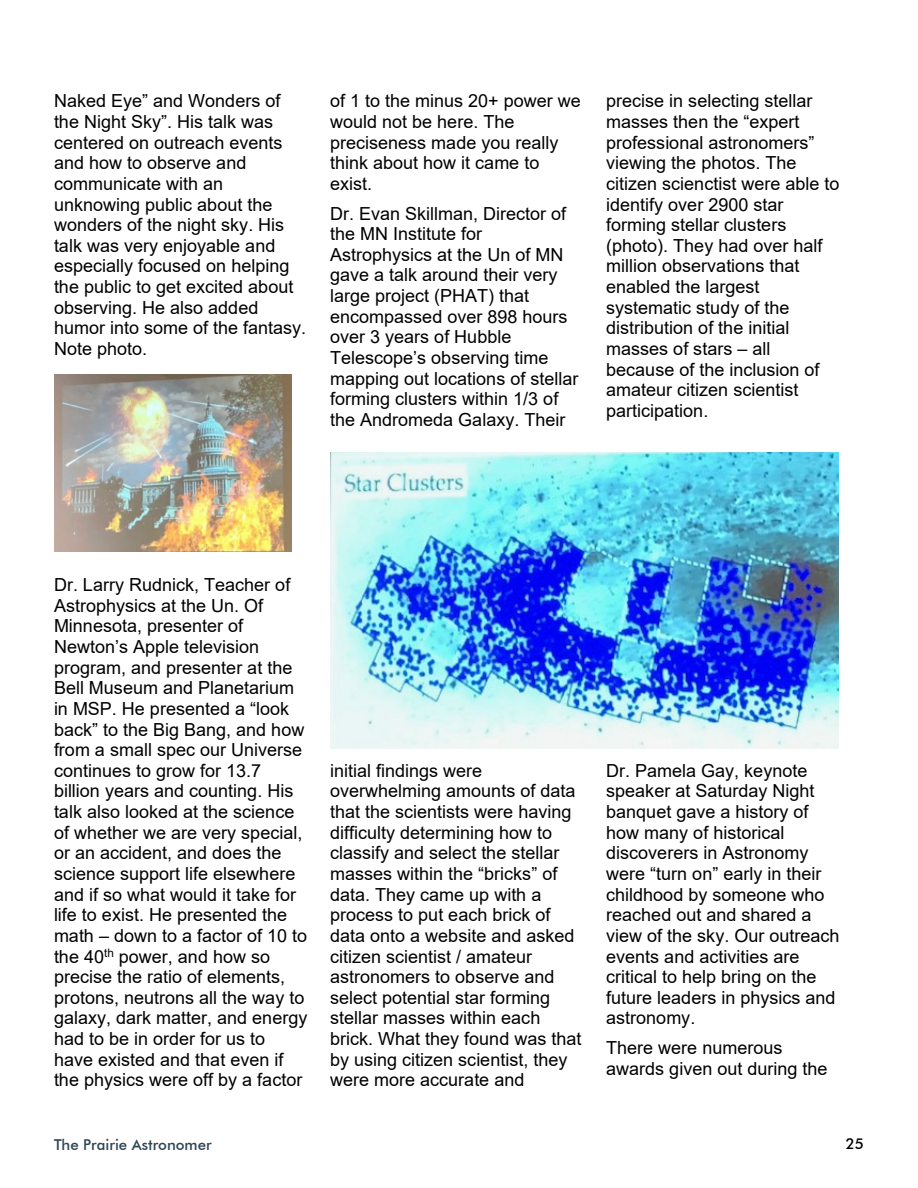
<style>
.page{position:relative;width:918px;height:1188px;background:#fff}
.page>*{position:absolute;margin:0;border:0;box-sizing:border-box;transform-origin:0 0}
.t1{font:18px/20.7px "Arial";color:#000}
.t2{font:500 15px "Futura BT";color:#2e4556}
.t3{font:500 15px "Futura BT";color:#000}
</style>
<div class="page">
<img style="left:54px;top:374px;width:237px;height:178px">
<img style="left:330px;top:452px;width:509px;height:296px">
<p class="t1" style="left:54px;top:92px;width:254px">Naked Eye” and Wonders of the Night Sky”. His talk was centered on outreach events and how to observe and communicate with an unknowing public about the wonders of the night sky. His talk was very enjoyable and especially focused on helping the public to get excited about observing. He also added humor into some of the fantasy.<br>Note photo.</p>
<p class="t1" style="left:330px;top:92px;width:252px">of 1 to the minus 20+ power we would not be here. The preciseness made you really think about how it came to exist.</p>
<p class="t1" style="left:330px;top:204px;width:250px">Dr. Evan Skillman, Director of the MN Institute for<br>Astrophysics at the Un of MN gave a talk around their very large project (PHAT) that encompassed over 898 hours over 3 years of Hubble<br>Telescope’s observing time mapping out locations of stellar forming clusters within 1/3 of the Andromeda Galaxy. Their</p>
<p class="t1" style="left:606px;top:92px;width:235px">precise in selecting stellar masses then the “expert professional astronomers” viewing the photos. The citizen scienctist were able to identify over 2900 star forming stellar clusters (photo). They had over half million observations that enabled the largest systematic study of the distribution of the initial masses of stars – all because of the inclusion of amateur citizen scientist participation.</p>
<p class="t1" style="left:54px;top:576px;width:255px">Dr. Larry Rudnick, Teacher of<br>Astrophysics at the Un. Of<br>Minnesota, presenter of<br>Newton’s Apple television program, and presenter at the<br>Bell Museum and Planetarium in MSP. He presented a “look back” to the Big Bang, and how from a small spec our Universe continues to grow for 13.7 billion years and counting. His talk also looked at the science of whether we are very special, or an accident, and does the science support life elsewhere and if so what would it take for life to exist. He presented the math – down to a factor of 10 to the 40<sup>th</sup> power, and how so precise the ratio of elements, protons, neutrons all the way to galaxy, dark matter, and energy had to be in order for us to have existed and that even if the physics were off by a factor</p>
<p class="t1" style="left:330px;top:762px;width:253px">initial findings were overwhelming amounts of data that the scientists were having difficulty determining how to classify and select the stellar masses within the “bricks” of data. They came up with a process to put each brick of data onto a website and asked citizen scientist / amateur astronomers to observe and select potential star forming stellar masses within each brick. What they found was that by using citizen scientist, they were more accurate and</p>
<p class="t1" style="left:606px;top:762px;width:235px">Dr. Pamela Gay, keynote speaker at Saturday Night banquet gave a history of how many of historical discoverers in Astronomy were “turn on” early in their childhood by someone who reached out and shared a view of the sky. Our outreach events and activities are critical to help bring on the future leaders in physics and astronomy.</p>
<p class="t1" style="left:606px;top:1039px;width:223px">There were numerous awards given out during the</p>
<p class="t2" style="left:54px;top:1138px;width:159px">The Prairie Astronomer</p>
<p class="t3" style="left:846px;top:1138px;width:20px">25</p>
</div>
